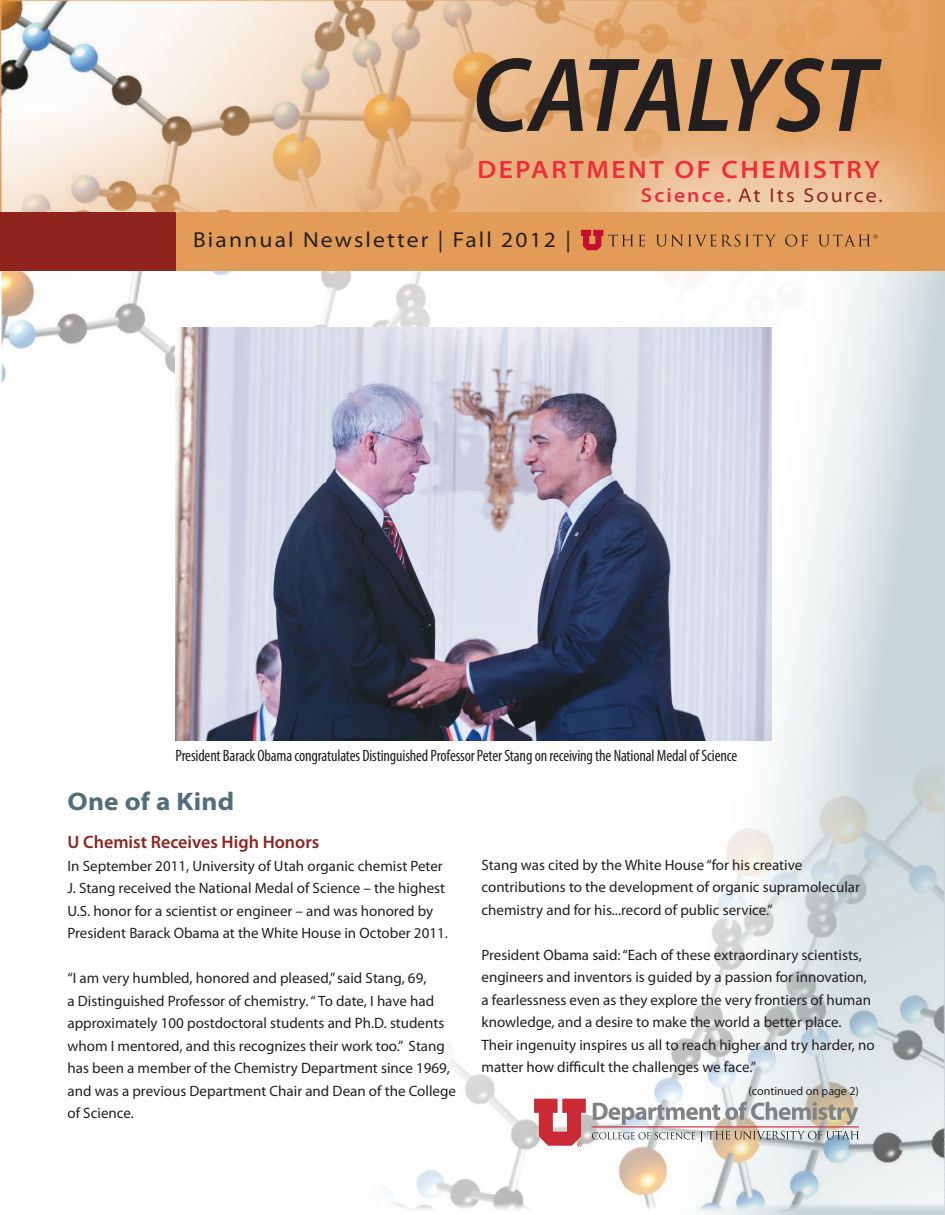
<style>
.page{position:relative;width:945px;height:1215px;background:#fff}
.page>*{position:absolute;margin:0;border:0;box-sizing:border-box;transform-origin:0 0}
.t1{font:italic 600 106.5px "Myriad Pro";letter-spacing:-.015em;color:#231f20;scale:.93 1}
.t2{font:700 semi-expanded 25.5px "Myriad Pro";letter-spacing:.01em;color:#526d79}
.t3{font:600 semi-expanded 25.2px "Myriad Pro";letter-spacing:.1em;color:#ed2e3b}
.t4{font:semi-expanded 21.75px "Myriad Pro";letter-spacing:.1em;color:#231f20}
.t5{font:semi-expanded 20.1px "Myriad Pro";letter-spacing:.1em;color:#8e241f}
.t6{font:600 18px "Myriad Pro";color:#8e241f}
.t7{font:condensed 16.5px "Myriad Pro";letter-spacing:-.01em;color:#231f20}
.t8{font:15px/22.5px "Myriad Pro";color:#231f20}
.t9{font:12px "Myriad Pro";color:#231f20}
.s1{font-weight:600;color:#ed2e3b}
</style>
<div class="page">
<img style="left:385px;top:680px;width:560px;height:535px">
<img style="left:1px;top:292px;width:944px;height:388px">
<img style="left:176px;top:328px;width:596px;height:413px">
<svg style="left:592px;top:1132px;width:103px;height:7px"></svg>
<svg style="left:701px;top:1131px;width:158px;height:11px"></svg>
<hr style="left:592px;top:1126px;width:267px;height:1px;background:#ca2935">
<svg style="left:534px;top:1099px;width:52px;height:48px"></svg>
<svg style="left:593px;top:1102px;width:265px;height:23px"></svg>
<img style="left:0;top:0;width:945px;height:292px">
<div style="left:547px;top:90px;width:398px;height:232px;background:#fff;opacity:.75"></div>
<div style="left:0;top:212px;width:945px;height:59px;background:#e39c57"></div>
<div style="left:0;top:212px;width:176px;height:59px;background:#8f241f"></div>
<svg style="left:581px;top:230px;width:64px;height:20px"></svg>
<svg style="left:656px;top:235px;width:119px;height:12px"></svg>
<svg style="left:785px;top:235px;width:23px;height:12px"></svg>
<svg style="left:819px;top:235px;width:59px;height:12px"></svg>
<h1 class="t1" style="left:472px;top:37px;width:434px">CATALYST</h1>
<h3 class="t3" style="left:477px;top:155px;width:404px">DEPARTMENT OF CHEMISTRY</h3>
<h3 class="t4" style="left:193px;top:228px;width:379px">Biannual Newsletter | Fall 2012 |</h3>
<h3 class="t5" style="left:641px;top:184px;width:243px"><span class="s1">Science.</span> At Its Source.</h3>
<p class="t7" style="left:176px;top:747px;width:563px">President Barack Obama congratulates Distinguished Professor Peter Stang on receiving the National Medal of Science</p>
<h2 class="t2" style="left:68px;top:787px;width:168px">One of a Kind</h2>
<p class="t6" style="left:68px;top:832px;width:253px">U Chemist Receives High Honors</p>
<p class="t8" style="left:68px;top:855px;width:382px">In September 2011, University of Utah organic chemist Peter J. Stang received the National Medal of Science – the highest U.S. honor for a scientist or engineer – and was honored by President Barack Obama at the White House in October 2011.</p>
<p class="t8" style="left:68px;top:967px;width:390px">“I am very humbled, honored and pleased,” said Stang, 69,<br>a Distinguished Professor of chemistry. “ To date, I have had approximately 100 postdoctoral students and Ph.D. students whom I mentored, and this recognizes their work too.” Stang has been a member of the Chemistry Department since 1969, and was a previous Department Chair and Dean of the College of Science.</p>
<p class="t8" style="left:482px;top:854px;width:380px">Stang was cited by the White House “for his creative contributions to the development of organic supramolecular chemistry and for his...record of public service.”</p>
<p class="t8" style="left:482px;top:944px;width:395px">President Obama said: “Each of these extraordinary scientists, engineers and inventors is guided by a passion for innovation, a fearlessness even as they explore the very frontiers of human knowledge, and a desire to make the world a better place.<br>Their ingenuity inspires us all to reach higher and try harder, no matter how difficult the challenges we face.”</p>
<p class="t9" style="left:748px;top:1084px;width:112px">(continued on page 2)</p>
</div>
